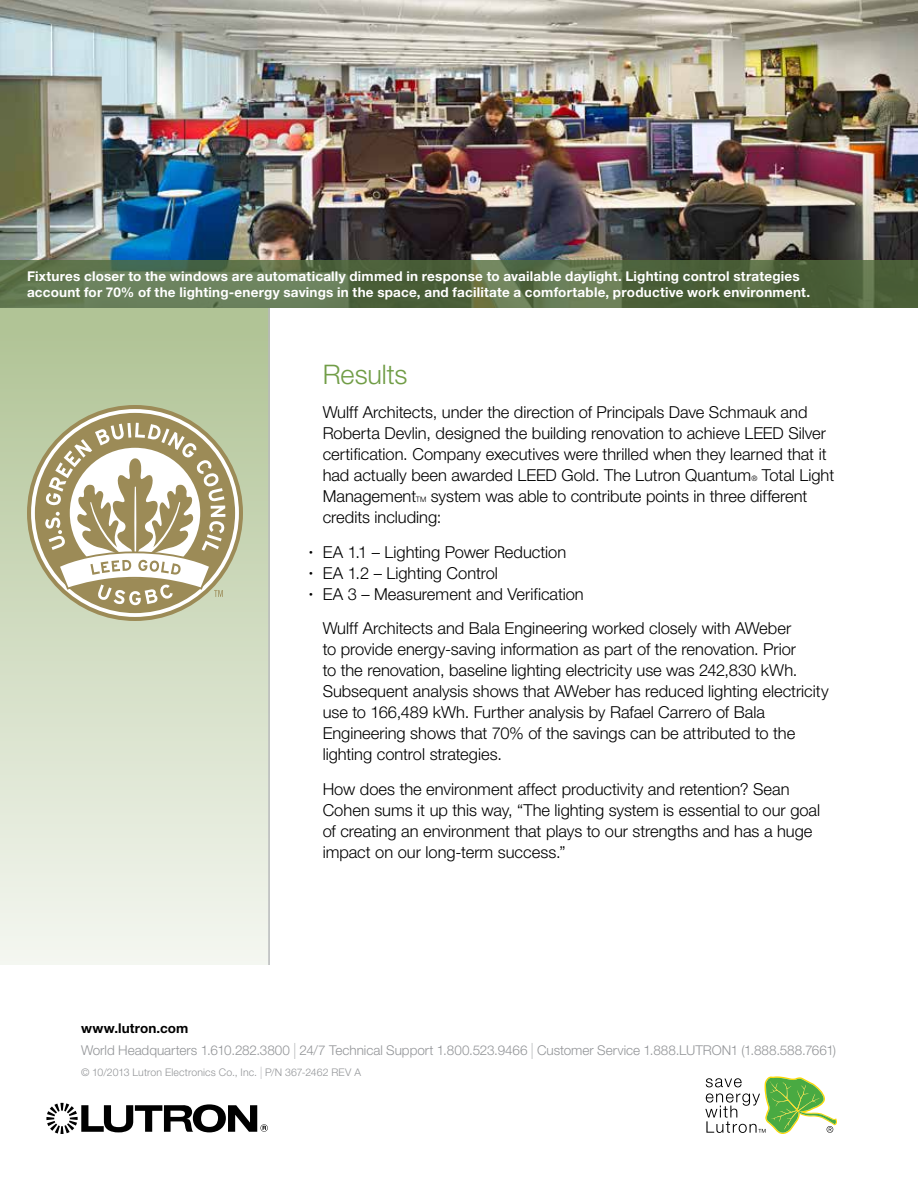
<style>
.page{position:relative;width:918px;height:1188px;background:#fff}
.page>*{position:absolute;margin:0;border:0;box-sizing:border-box;transform-origin:0 0}
.t1{font:300 27px "Helvetica Neue LT Std";letter-spacing:-.005em;color:#719d47}
.t2{font:300 16.5px/21px "Helvetica Neue LT Std";color:#000}
.t3{font:700 13.5px/16.2px "Helvetica Neue LT Std";letter-spacing:.015em;color:#fff}
.t4{font:300 13.5px/22.5px "Helvetica Neue LT Std";color:#939598}
.t5{font:300 10.5px "Helvetica Neue LT Std";letter-spacing:.015em;color:#939598}
.s1{font-size:7.5px}
.s2{font-weight:700;color:#000}
.s3{font-weight:200;font-size:22.5px}
.s4{font-weight:200;font-size:17.25px}
</style>
<div class="page">
<svg style="left:0;top:308px;width:268px;height:657px;background:#d6dfc8"></svg>
<hr style="left:268px;top:297px;width:2px;height:837px;background:#b8babc">
<div style="left:0;top:965px;width:918px;height:223px;background:#fff"></div>
<svg style="left:705px;top:1076px;width:132px;height:58px"></svg>
<svg style="left:46px;top:1103px;width:222px;height:31px"></svg>
<img style="left:0;top:0;width:918px;height:261px">
<svg style="left:0;top:261px;width:918px;height:47px;background:#596e48"></svg>
<svg style="left:27px;top:405px;width:216px;height:216px;background:#c2c9a7"></svg>
<svg style="left:35px;top:413px;width:200px;height:200px"></svg>
<p class="t3" style="left:27px;top:268px;width:785px">Fixtures closer to the windows are automatically dimmed in response to available daylight. Lighting control strategies account for 70% of the lighting-energy savings in the space, and facilitate a comfortable, productive work environment.</p>
<h1 class="t1" style="left:323px;top:358px;width:86px">Results</h1>
<p class="t2" style="left:323px;top:402px;width:513px">Wulff Architects, under the direction of Principals Dave Schmauk and Roberta Devlin, designed the building renovation to achieve LEED Silver certification. Company executives were thrilled when they learned that it had actually been awarded LEED Gold. The Lutron Quantum<span class="s1">®</span> Total Light Management<span class="s1">TM</span> system was able to contribute points in three different credits including:</p>
<p class="t2" style="left:309px;top:541px;width:259px"><sup>•</sup> EA 1.1 – Lighting Power Reduction</p>
<p class="t2" style="left:309px;top:562px;width:190px"><sup>•</sup> EA 1.2 – Lighting Control</p>
<p class="t2" style="left:323px;top:576px;width:470px;line-height:34.5px;text-indent:-13px"><sup>•</sup> EA 3 – Measurement and Verification<br>Wulff Architects and Bala Engineering worked closely with AWeber</p>
<p class="t2" style="left:323px;top:639px;width:508px">to provide energy-saving information as part of the renovation. Prior<br>to the renovation, baseline lighting electricity use was 242,830 kWh.<br>Subsequent analysis shows that AWeber has reduced lighting electricity use to 166,489 kWh. Further analysis by Rafael Carrero of Bala Engineering shows that 70% of the savings can be attributed to the lighting control strategies.</p>
<p class="t2" style="left:323px;top:778px;width:499px">How does the environment affect productivity and retention? Sean Cohen sums it up this way, “The lighting system is essential to our goal of creating an environment that plays to our strengths and has a huge impact on our long-term success.”</p>
<p class="t4" style="left:81px;top:1016px;width:757px"><span class="s2">www.lutron.com<br></span>World Headquarters 1.610.282.3800 <span class="s3">I</span> 24/7 Technical Support 1.800.523.9466 <span class="s3">I</span> Customer Service 1.888.LUTRON1 (1.888.588.7661)</p>
<p class="t5" style="left:81px;top:1066px;width:282px">© 10/2013 Lutron Electronics Co., Inc. <span class="s4">I</span> P/N 367-2462 REV A</p>
</div>
